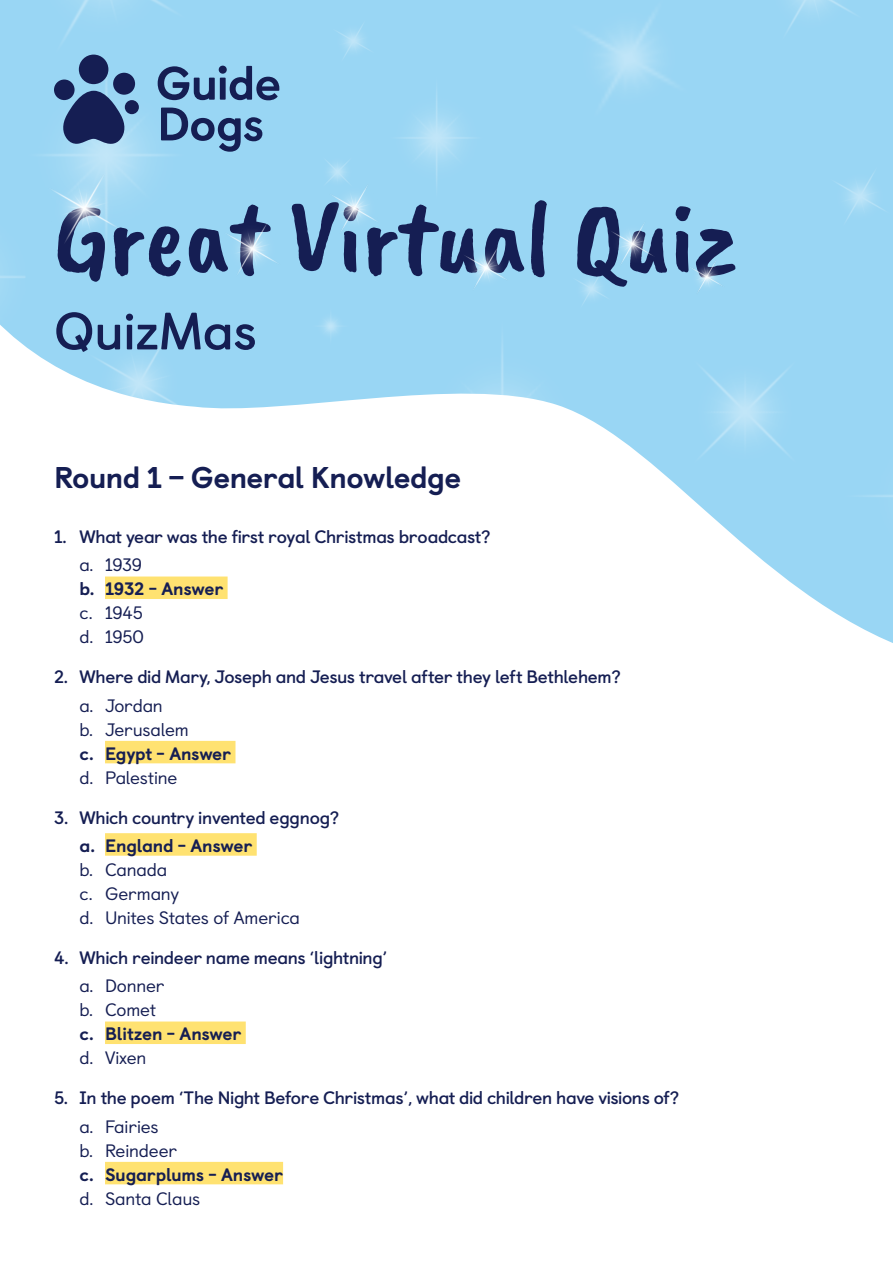
<style>
.page{position:relative;width:893px;height:1263px;background:#fff}
.page>*{position:absolute;margin:0;border:0;box-sizing:border-box;transform-origin:0 0}
.Page_Header_H1{font:105px "Caveat Brush";color:#151e53}
.Quiz_Header_H2{font:700 52.5px "Castledown";letter-spacing:-.005em;color:#151e53}
.Round_Hearder_H3{font:800 30px "Castledown";letter-spacing:-.02em;color:#151e53}
.Question_Style_P1{font:700 18px "Castledown";letter-spacing:-.025em;color:#151e53}
.Answer_Style{font:18px "Castledown";letter-spacing:-.01em;color:#151e53}
.Answer_Style_Bold{font:800 18px "Castledown";letter-spacing:-.015em;color:#151e53}
</style>
<div class="page">
<img style="left:0;top:0;width:893px;height:643px">
<svg style="left:158px;top:66px;width:57px;height:34px;background:#5f86ae"></svg>
<div style="left:220px;top:78px;width:6px;height:22px;background:#151e53"></div>
<div style="left:219px;top:66px;width:8px;height:8px;background:#151e53;border-radius:50%"></div>
<svg style="left:230px;top:66px;width:49px;height:34px;background:#5e84ac"></svg>
<svg style="left:161px;top:108px;width:101px;height:44px;background:#6a95bb"></svg>
<div style="left:54px;top:80px;width:21px;height:20px;background:#151e53;border-radius:50%"></div>
<div style="left:79px;top:55px;width:29px;height:29px;background:#151e53;border-radius:50%"></div>
<div style="left:113px;top:73px;width:22px;height:22px;background:#151e53;border-radius:50%"></div>
<div style="left:125px;top:100px;width:14px;height:14px;background:#151e53;border-radius:50%"></div>
<svg style="left:62px;top:91px;width:64px;height:53px;background:#374c7a"></svg>
<div style="left:105px;top:576px;width:123px;height:23px;background:#ffe271"></div>
<div style="left:105px;top:741px;width:130px;height:22px;background:#ffe271"></div>
<div style="left:105px;top:833px;width:152px;height:23px;background:#ffe271"></div>
<div style="left:105px;top:1021px;width:141px;height:23px;background:#ffe271"></div>
<div style="left:105px;top:1162px;width:178px;height:22px;background:#ffe271"></div>
<img style="left:47px;top:173px;width:78px;height:72px">
<img style="left:223px;top:221px;width:61px;height:56px">
<img style="left:328px;top:184px;width:55px;height:50px">
<img style="left:462px;top:245px;width:50px;height:46px">
<img style="left:608px;top:221px;width:50px;height:46px">
<img style="left:688px;top:259px;width:39px;height:36px">
<h1 class="Page_Header_H1" style="left:54px;top:178px;width:684px">Great Virtual Quiz</h1>
<h2 class="Quiz_Header_H2" style="left:54px;top:290px;width:205px">QuizMas</h2>
<h3 class="Round_Hearder_H3" style="left:54px;top:453px;width:409px">Round 1 – General Knowledge</h3>
<p class="Question_Style_P1" style="left:54px;top:522px;width:438px">1. What year was the first royal Christmas broadcast?</p>
<p class="Answer_Style" style="left:80px;top:551px;width:64px">a. 1939</p>
<p class="Answer_Style_Bold" style="left:80px;top:574px;width:145px">b. 1932 - Answer</p>
<p class="Answer_Style" style="left:80px;top:599px;width:65px">c. 1945</p>
<p class="Answer_Style" style="left:80px;top:623px;width:66px">d. 1950</p>
<p class="Question_Style_P1" style="left:54px;top:663px;width:568px">2. Where did Mary, Joseph and Jesus travel after they left Bethlehem?</p>
<p class="Answer_Style" style="left:80px;top:691px;width:85px">a. Jordan</p>
<p class="Answer_Style" style="left:80px;top:715px;width:111px">b. Jerusalem</p>
<p class="Answer_Style_Bold" style="left:80px;top:738px;width:153px">c. Egypt - Answer</p>
<p class="Answer_Style" style="left:80px;top:763px;width:99px">d. Palestine</p>
<p class="Question_Style_P1" style="left:54px;top:803px;width:287px">3. Which country invented eggnog?</p>
<p class="Answer_Style_Bold" style="left:80px;top:831px;width:174px">a. England - Answer</p>
<p class="Answer_Style" style="left:80px;top:855px;width:89px">b. Canada</p>
<p class="Answer_Style" style="left:80px;top:879px;width:101px">c. Germany</p>
<p class="Answer_Style" style="left:80px;top:903px;width:222px">d. Unites States of America</p>
<p class="Question_Style_P1" style="left:54px;top:943px;width:335px">4. Which reindeer name means ‘lightning’</p>
<p class="Answer_Style" style="left:80px;top:972px;width:87px">a. Donner</p>
<p class="Answer_Style" style="left:80px;top:996px;width:78px">b. Comet</p>
<p class="Answer_Style_Bold" style="left:80px;top:1019px;width:164px">c. Blitzen - Answer</p>
<p class="Answer_Style" style="left:80px;top:1044px;width:68px">d. Vixen</p>
<p class="Question_Style_P1" style="left:54px;top:1084px;width:627px">5. In the poem ‘The Night Before Christmas’, what did children have visions of?</p>
<p class="Answer_Style" style="left:80px;top:1112px;width:81px">a. Fairies</p>
<p class="Answer_Style" style="left:80px;top:1136px;width:99px">b. Reindeer</p>
<p class="Answer_Style_Bold" style="left:80px;top:1159px;width:205px">c. Sugarplums - Answer</p>
<p class="Answer_Style" style="left:80px;top:1184px;width:122px">d. Santa Claus</p>
</div>
